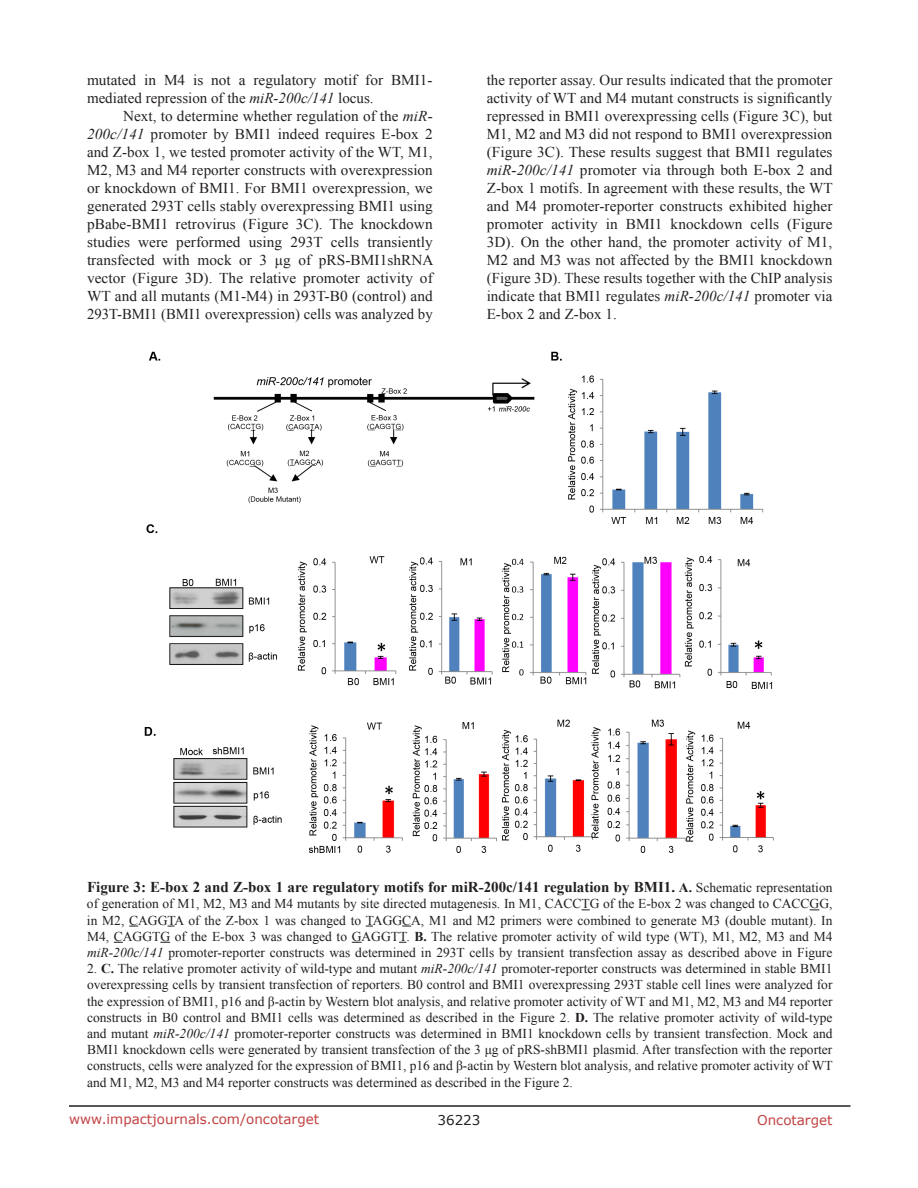
<style>
.page{position:relative;width:918px;height:1188px;background:#fff}
.page>*{position:absolute;margin:0;border:0;box-sizing:border-box;transform-origin:0 0}
.t1{font:15px/18px "Times New Roman";letter-spacing:.005em;color:#231f20;text-align:justify}
.t2{font:700 15px "Times New Roman";color:#231f20}
.t3{font:13.5px/16.2px "Times New Roman";color:#231f20;text-align:justify}
.t4{font:13.5px "Verdana";color:#c24141}
.t5{font:13.5px "Verdana";color:#231f20}
.s1{font-style:italic}
.s2{font-size:13.5px}
.s3{font-weight:400;font-size:13.5px}
.s4{font-weight:700}
</style>
<div class="page">
<hr style="left:69px;top:1105px;width:781px;height:2px;background:#231f20">
<img style="left:144px;top:351px;width:630px;height:502px">
<p class="t1" style="left:87px;top:71px;width:347px">mutated in M4 is not a regulatory motif for BMI1- mediated repression of the <span class="s1">miR-200c/141</span> locus.</p>
<p class="t1" style="left:87px;top:107px;width:348px;text-indent:36px">Next, to determine whether regulation of the <span class="s1">miR-200c/141</span> promoter by BMI1 indeed requires E-box 2 and Z-box 1, we tested promoter activity of the WT, M1, M2, M3 and M4 reporter constructs with overexpression or knockdown of BMI1. For BMI1 overexpression, we generated 293T cells stably overexpressing BMI1 using pBabe-BMI1 retrovirus (Figure 3C). The knockdown studies were performed using 293T cells transiently transfected with mock or 3 μg of pRS-BMI1shRNA vector (Figure 3D). The relative promoter activity of WT and all mutants (M1-M4) in 293T-B0 (control) and 293T-BMI1 (BMI1 overexpression) cells was analyzed by</p>
<p class="t1" style="left:487px;top:71px;width:348px">the reporter assay. Our results indicated that the promoter activity of WT and M4 mutant constructs is significantly repressed in BMI1 overexpressing cells (Figure 3C), but M1, M2 and M3 did not respond to BMI1 overexpression (Figure 3C). These results suggest that BMI1 regulates <span class="s1">miR-200c/141</span> promoter via through both E-box 2 and Z-box 1 motifs. In agreement with these results, the WT and M4 promoter-reporter constructs exhibited higher promoter activity in BMI1 knockdown cells (Figure 3D). On the other hand, the promoter activity of M1, M2 and M3 was not affected by the BMI1 knockdown (Figure 3D). These results together with the ChIP analysis indicate that BMI1 regulates <span class="s1">miR-200c/141</span> promoter via E-box 2 and Z-box 1.</p>
<p class="t2" style="left:87px;top:877px;width:747px">Figure 3: E-box 2 and Z-box 1 are regulatory motifs for miR-200c/141 regulation by BMI1. <span class="s2">A.</span> <span class="s3">Schematic representation</span></p>
<p class="t3" style="left:87px;top:896px;width:747px">of generation of M1, M2, M3 and M4 mutants by site directed mutagenesis. In M1, CACCTG of the E-box 2 was changed to CACCGG, in M2, CAGGTA of the Z-box 1 was changed to TAGGCA, M1 and M2 primers were combined to generate M3 (double mutant). In M4, CAGGTG of the E-box 3 was changed to GAGGTT. <span class="s4">B.</span> The relative promoter activity of wild type (WT), M1, M2, M3 and M4 <span class="s1">miR-200c/141</span> promoter-reporter constructs was determined in 293T cells by transient transfection assay as described above in Figure</p>
<p class="t3" style="left:87px;top:960px;width:747px">2. <span class="s4">C.</span> The relative promoter activity of wild-type and mutant <span class="s1">miR-200c/141</span> promoter-reporter constructs was determined in stable BMI1 overexpressing cells by transient transfection of reporters. B0 control and BMI1 overexpressing 293T stable cell lines were analyzed for the expression of BMI1, p16 and β-actin by Western blot analysis, and relative promoter activity of WT and M1, M2, M3 and M4 reporter constructs in B0 control and BMI1 cells was determined as described in the Figure 2. <span class="s4">D.</span> The relative promoter activity of wild-type and mutant <span class="s1">miR-200c/141</span> promoter-reporter constructs was determined in BMI1 knockdown cells by transient transfection. Mock and BMI1 knockdown cells were generated by transient transfection of the 3 μg of pRS-shBMI1 plasmid. After transfection with the reporter constructs, cells were analyzed for the expression of BMI1, p16 and β-actin by Western blot analysis, and relative promoter activity of WT and M1, M2, M3 and M4 reporter constructs was determined as described in the Figure 2.</p>
<p class="t4" style="left:69px;top:1110px;width:252px">www.impactjournals.com/oncotarget</p>
<p class="t5" style="left:438px;top:1111px;width:44px">36223</p>
<p class="t4" style="left:757px;top:1111px;width:77px">Oncotarget</p>
</div>
